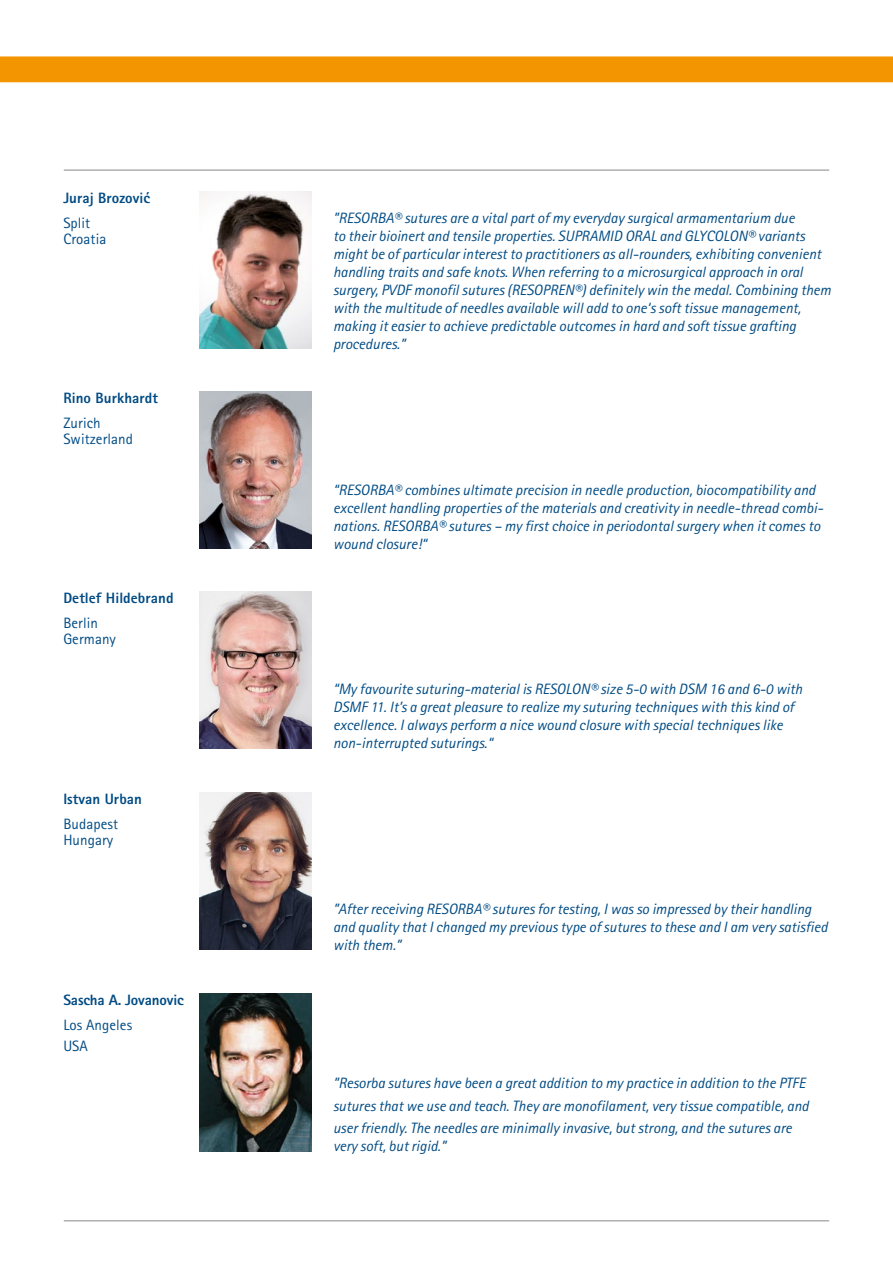
<style>
.page{position:relative;width:893px;height:1263px;background:#fff}
.page>*{position:absolute;margin:0;border:0;box-sizing:border-box;transform-origin:0 0}
.t1{font:italic 15px/18px "Rotis Sans Serif";color:#004b84}
.t2{font:800 15px "Rotis Sans Serif";letter-spacing:.005em;color:#004b84}
.t3{font:15px/16.2px "Rotis Sans Serif";letter-spacing:.005em;color:#004b84}
</style>
<div class="page">
<div style="left:0;top:56px;width:893px;height:26px;background:#f39500"></div>
<hr style="left:64px;top:170px;width:765px;height:1px;background:#87888a">
<img style="left:200px;top:191px;width:112px;height:158px">
<hr style="left:64px;top:1220px;width:765px;height:1px;background:#87888a">
<img style="left:200px;top:792px;width:112px;height:158px">
<img style="left:200px;top:994px;width:112px;height:157px">
<img style="left:200px;top:391px;width:112px;height:158px">
<img style="left:200px;top:591px;width:112px;height:157px">
<p class="t2" style="left:63px;top:188px;width:88px">Juraj Brozovic´</p>
<p class="t3" style="left:63px;top:214px;width:44px">Split<br>Croatia</p>
<p class="t2" style="left:63px;top:388px;width:96px">Rino Burkhardt</p>
<p class="t3" style="left:63px;top:414px;width:71px">Zurich<br>Switzerland</p>
<p class="t2" style="left:63px;top:588px;width:112px">Detlef Hildebrand</p>
<p class="t3" style="left:63px;top:614px;width:54px">Berlin<br>Germany</p>
<p class="t2" style="left:63px;top:789px;width:80px">Istvan Urban</p>
<p class="t3" style="left:63px;top:815px;width:56px">Budapest<br>Hungary</p>
<p class="t2" style="left:63px;top:991px;width:122px">Sascha A. Jovanovic</p>
<p class="t3" style="left:63px;top:1015px;width:70px;line-height:20.4px">Los Angeles<br>USA</p>
<p class="t1" style="left:333px;top:209px;width:499px">”RESORBA® sutures are a vital part of my everyday surgical armamentarium due<br>to their bioinert and tensile properties. SUPRAMID ORAL and GLYCOLON® variants might be of particular interest to practitioners as all-rounders, exhibiting convenient handling traits and safe knots. When referring to a microsurgical approach in oral surgery, PVDF monofil sutures (RESOPREN®) definitely win the medal. Combining them with the multitude of needles available will add to one‘s soft tissue management, making it easier to achieve predictable outcomes in hard and soft tissue grafting procedures.”</p>
<p class="t1" style="left:333px;top:481px;width:492px">“RESORBA® combines ultimate precision in needle production, biocompatibility and excellent handling properties of the materials and creativity in needle-thread combi&shy;nations. RESORBA® sutures – my first choice in periodontal surgery when it comes to wound closure!“</p>
<p class="t1" style="left:333px;top:680px;width:471px">“My favourite suturing-material is RESOLON® size 5-0 with DSM 16 and 6-0 with DSMF 11. It’s a great pleasure to realize my suturing techniques with this kind of excellence. I always perform a nice wound closure with special techniques like non-interrupted suturings.“</p>
<p class="t1" style="left:333px;top:900px;width:496px">”After receiving RESORBA® sutures for testing, I was so impressed by their handling and quality that I changed my previous type of sutures to these and I am very satisfied with them.”</p>
<p class="t1" style="left:333px;top:1072px;width:477px;line-height:22.2px">”Resorba sutures have been a great addition to my practice in addition to the PTFE sutures that we use and teach. They are monofilament, very tissue compatible, and user friendly. The needles are minimally invasive, but strong, and the sutures are</p>
<p class="t1" style="left:333px;top:1137px;width:114px">very soft, but rigid.”</p>
</div>
